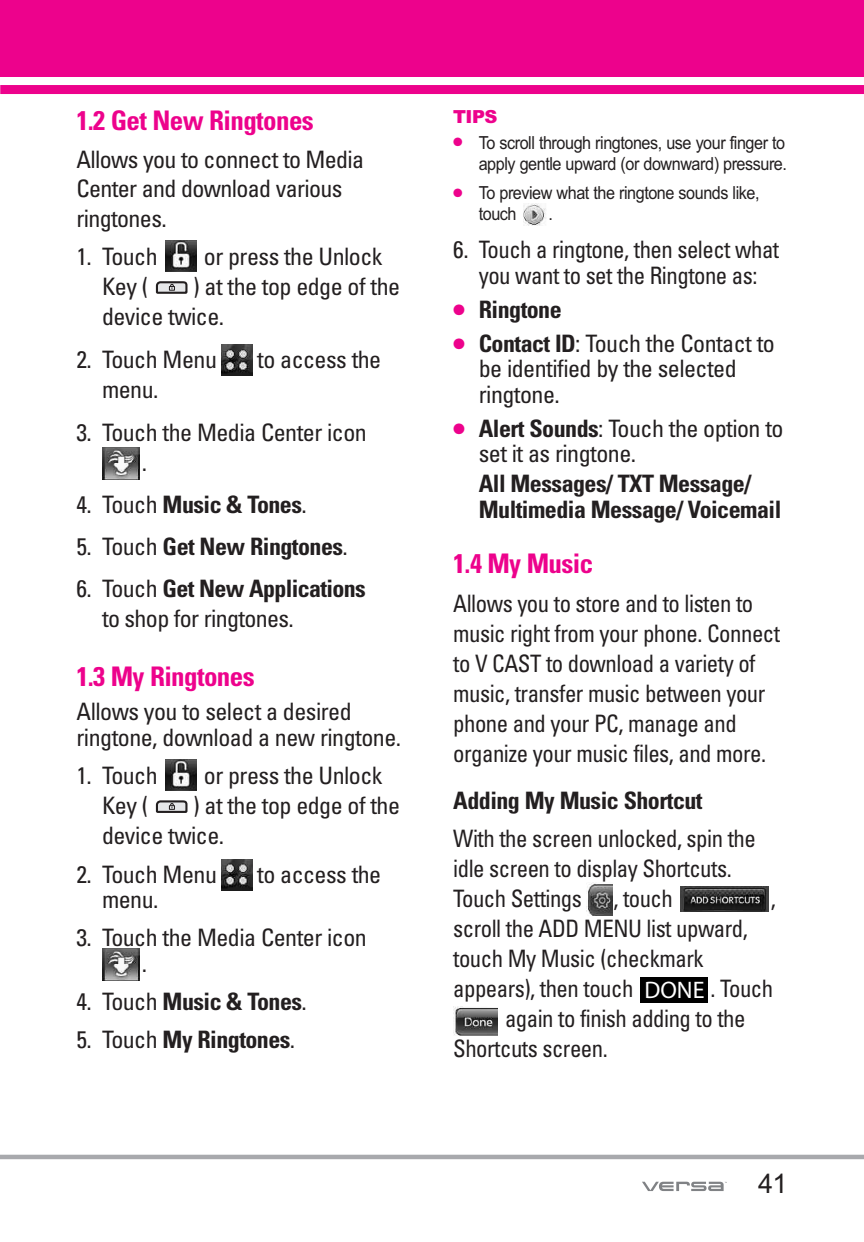
<style>
.page{position:relative;width:864px;height:1242px;background:#fff}
.page>*{position:absolute;margin:0;border:0;box-sizing:border-box;transform-origin:0 0}
.t1{font:700 condensed 27px "Univers";letter-spacing:-.02em;color:#ed028c}
.t2{font:27px "Arial";color:#231f20}
.t3{font:condensed 24px/25.5px "Univers";letter-spacing:-.02em;color:#231f20}
.t4{font:condensed 24px/30px "Univers";letter-spacing:-.02em;color:#231f20;scale:.95 1}
.t5{font:700 condensed 24px/25.5px "Univers";letter-spacing:-.02em;color:#231f20}
.t6{font:18px/21px "Arial";letter-spacing:-.03em;color:#231f20;text-align:right;scale:.9 1}
.t7{font:900 18px "Arial";color:#ed028c}
.s1{font-weight:400}
.s2{font-weight:700}
.s3{color:#ed028c}
.s4{font-family:"Myriad";font-stretch:normal;color:#fff}
</style>
<div class="page">
<div style="left:0;top:0;width:864px;height:77px;background:#ed028c"></div>
<hr style="left:0;top:1155px;width:864px;height:4px;background:#a8a9ad">
<div style="left:0;top:85px;width:864px;height:9px;background:#ed028c"></div>
<svg style="left:642px;top:1182px;width:85px;height:9px"></svg>
<img style="left:453px;top:1007px;width:45px;height:29px">
<div style="left:641px;top:977px;width:67px;height:26px;background:#000"></div>
<img style="left:680px;top:887px;width:88px;height:24px">
<img style="left:586px;top:883px;width:26px;height:33px">
<img style="left:524px;top:204px;width:22px;height:22px">
<img style="left:102px;top:948px;width:37px;height:32px">
<img style="left:222px;top:859px;width:30px;height:31px">
<svg style="left:155px;top:800px;width:33px;height:13px"></svg>
<img style="left:166px;top:760px;width:30px;height:30px">
<img style="left:102px;top:447px;width:37px;height:32px">
<img style="left:222px;top:345px;width:30px;height:30px">
<svg style="left:155px;top:281px;width:33px;height:13px"></svg>
<img style="left:166px;top:241px;width:30px;height:30px">
<p class="t1" style="left:77px;top:111px;width:239px">1.2 Get New Ringtones</p>
<p class="t3" style="left:77px;top:147px;width:289px;line-height:29.4px">Allows you to connect to Media<br>Center and download various ringtones.</p>
<p class="t3" style="left:77px;top:246px;width:83px">1. Touch</p>
<p class="t3" style="left:204px;top:246px;width:180px">or press the Unlock</p>
<p class="t3" style="left:102px;top:276px;width:48px">Key (</p>
<p class="t3" style="left:102px;top:274px;width:300px;line-height:30px;text-indent:91px">) at the top edge of the device twice.</p>
<p class="t3" style="left:77px;top:349px;width:142px">2. Touch Menu</p>
<p class="t3" style="left:257px;top:349px;width:126px">to access the</p>
<p class="t3" style="left:102px;top:379px;width:58px">menu.</p>
<p class="t3" style="left:142px;top:419px;width:227px;line-height:30px;text-indent:-65px">3. Touch the Media Center icon .</p>
<p class="t5" style="left:77px;top:494px;width:232px"><span class="s1">4. Touch</span> Music &amp; Tones<span class="s1">.</span></p>
<p class="t5" style="left:77px;top:536px;width:273px"><span class="s1">5. Touch</span> Get New Ringtones<span class="s1">.</span></p>
<p class="t3" style="left:102px;top:576px;width:265px;line-height:29.4px;text-indent:-26px">6. Touch <span class="s2">Get New Applications </span>to shop for ringtones.</p>
<p class="t1" style="left:77px;top:667px;width:180px">1.3 My Ringtones</p>
<p class="t3" style="left:77px;top:701px;width:326px">Allows you to select a desired ringtone, download a new ringtone.</p>
<p class="t3" style="left:77px;top:765px;width:83px">1. Touch</p>
<p class="t3" style="left:204px;top:765px;width:180px">or press the Unlock</p>
<p class="t3" style="left:102px;top:795px;width:48px">Key (</p>
<p class="t3" style="left:102px;top:793px;width:300px;line-height:30px;text-indent:91px">) at the top edge of the device twice.</p>
<p class="t3" style="left:77px;top:863px;width:142px">2. Touch Menu</p>
<p class="t3" style="left:257px;top:863px;width:126px">to access the</p>
<p class="t3" style="left:102px;top:889px;width:58px">menu.</p>
<p class="t3" style="left:142px;top:927px;width:227px;text-indent:-65px">3. Touch the Media Center icon .</p>
<p class="t5" style="left:77px;top:991px;width:232px"><span class="s1">4. Touch</span> Music &amp; Tones<span class="s1">.</span></p>
<p class="t5" style="left:77px;top:1029px;width:220px"><span class="s1">5. Touch</span> My Ringtones<span class="s1">.</span></p>
<p class="t7" style="left:453px;top:107px;width:46px">TIPS</p>
<p class="t6" style="left:453px;top:132px;width:372px"><span class="s3">●</span> To scroll through ringtones, use your finger to apply gentle upward (or downward) pressure.</p>
<p class="t6" style="left:479px;top:182px;width:314px;text-align:left;text-indent:-26px"><span class="s3">●</span> To preview what the ringtone sounds like, touch</p>
<p class="t6" style="left:548px;top:203px;width:7px">.</p>
<p class="t3" style="left:453px;top:239px;width:328px;text-align:center">6. Touch a ringtone, then select what you want to set the Ringtone as:</p>
<p class="t5" style="left:453px;top:299px;width:110px"><span class="s3">●</span> Ringtone</p>
<p class="t3" style="left:479px;top:333px;width:298px;text-indent:-26px"><span class="s3">●</span> <span class="s2">Contact ID</span>: Touch the Contact to be identified by the selected ringtone.</p>
<p class="t3" style="left:479px;top:418px;width:306px;text-indent:-26px"><span class="s3">●</span> <span class="s2">Alert Sounds</span>: Touch the option to set it as ringtone.</p>
<p class="t5" style="left:479px;top:473px;width:304px">All Messages/ TXT Message/<br>Multimedia Message/ Voicemail</p>
<p class="t1" style="left:453px;top:554px;width:142px">1.4 My Music</p>
<p class="t4" style="left:453px;top:590px;width:346px">Allows you to store and to listen to music right from your phone. Connect to V CAST to download a variety of music, transfer music between your phone and your PC, manage and organize your music files, and more.</p>
<p class="t5" style="left:453px;top:789px;width:251px">Adding My Music Shortcut</p>
<p class="t4" style="left:453px;top:826px;width:320px">With the screen unlocked, spin the idle screen to display Shortcuts.<br>Touch Settings</p>
<p class="t4" style="left:613px;top:886px;width:64px">, touch</p>
<p class="t4" style="left:771px;top:886px;width:7px">,</p>
<p class="t4" style="left:453px;top:916px;width:312px">scroll the ADD MENU list upward, touch My Music (checkmark appears), then touch</p>
<p class="t4" style="left:644px;top:976px;width:137px"><span class="s4">DONE</span> . Touch</p>
<p class="t4" style="left:505px;top:1006px;width:255px">again to finish adding to the</p>
<p class="t4" style="left:453px;top:1036px;width:164px">Shortcuts screen.</p>
<p class="t2" style="left:758px;top:1168px;width:31px">41</p>
</div>
